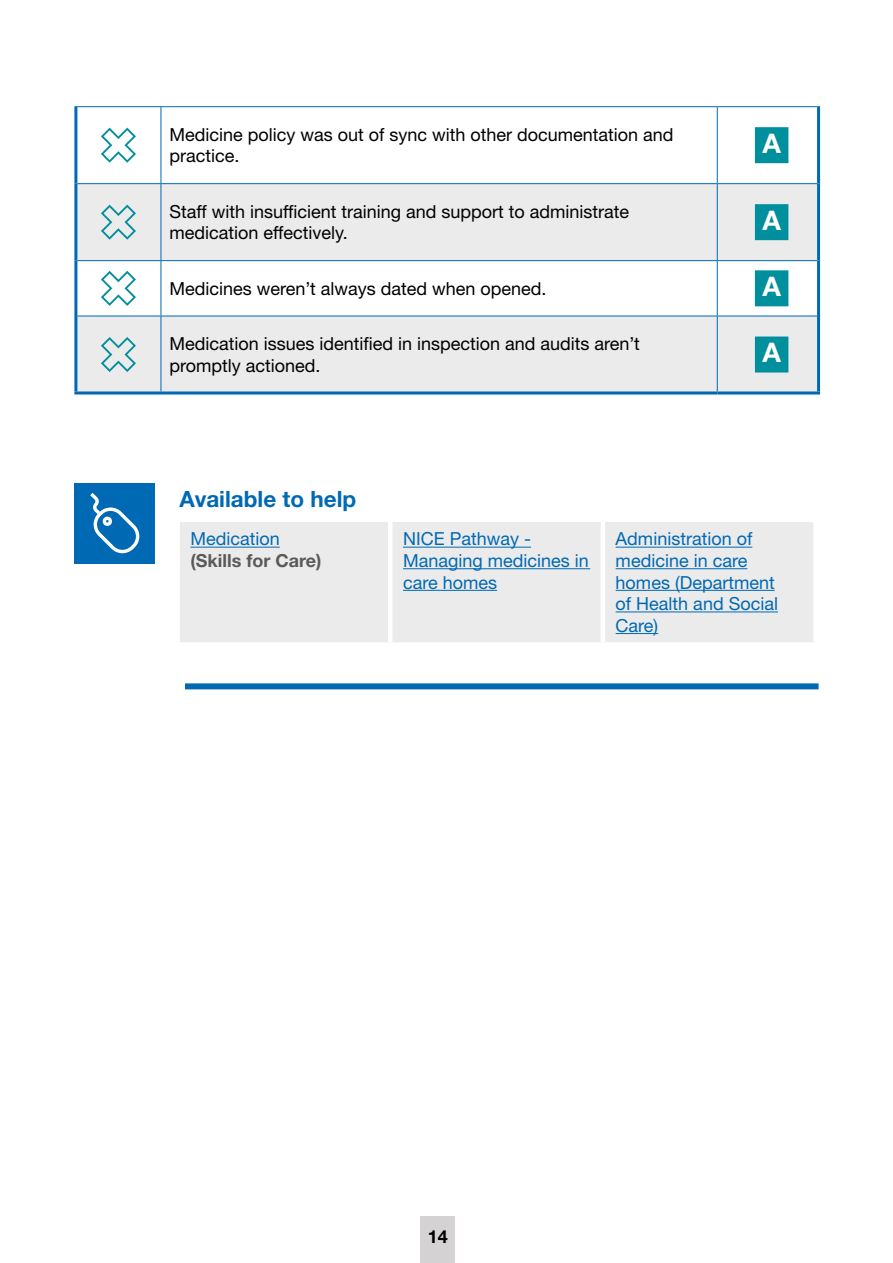
<style>
.page{position:relative;width:893px;height:1263px;background:#fff}
.page>*{position:absolute;margin:0;border:0;box-sizing:border-box;transform-origin:0 0}
.t1{font:700 27px "Helvetica Neue LT Std";color:#fff}
.t2{font:700 22.5px "Helvetica Neue LT Std";color:#0069b3}
.t3{font:18px/21.6px "Helvetica Neue LT Std";color:#000}
.t4{font:18px/21.6px "Helvetica Neue LT Std";color:#0069b3}
.t5{font:700 18px "Helvetica Neue LT Std";color:#5c5a59}
.t6{font:700 18px "Helvetica Neue LT Std";color:#000}
</style>
<div class="page">
<div style="left:421px;top:1216px;width:34px;height:47px;background:#d4d2d2"></div>
<div style="left:74px;top:483px;width:81px;height:80px;background:#0069b3"></div>
<svg style="left:90px;top:493px;width:49px;height:60px"></svg>
<div style="left:180px;top:522px;width:633px;height:120px;background:#ecebeb"></div>
<hr style="left:388px;top:522px;width:4px;height:120px;background:#fff">
<hr style="left:601px;top:522px;width:4px;height:120px;background:#fff">
<hr style="left:190px;top:547px;width:90px;height:1px;background:#0069b3">
<hr style="left:403px;top:547px;width:128px;height:1px;background:#0069b3">
<hr style="left:403px;top:568px;width:187px;height:1px;background:#0069b3">
<hr style="left:403px;top:590px;width:94px;height:1px;background:#0069b3">
<hr style="left:616px;top:547px;width:136px;height:1px;background:#0069b3">
<hr style="left:616px;top:568px;width:131px;height:1px;background:#0069b3">
<hr style="left:616px;top:590px;width:159px;height:1px;background:#0069b3">
<hr style="left:616px;top:611px;width:162px;height:1px;background:#0069b3">
<hr style="left:616px;top:633px;width:42px;height:1px;background:#0069b3">
<div style="left:185px;top:683px;width:634px;height:6px;background:#0069b3"></div>
<svg style="left:77px;top:184px;width:740px;height:207px;fill:#ecebeb"></svg>
<hr style="left:74px;top:107px;width:3px;height:77px;background:#0069b3">
<hr style="left:817px;top:107px;width:3px;height:77px;background:#0069b3">
<hr style="left:74px;top:184px;width:3px;height:77px;background:#0069b3">
<hr style="left:817px;top:184px;width:3px;height:77px;background:#0069b3">
<hr style="left:74px;top:261px;width:3px;height:55px;background:#0069b3">
<hr style="left:817px;top:261px;width:3px;height:55px;background:#0069b3">
<hr style="left:74px;top:316px;width:3px;height:75px;background:#0069b3">
<hr style="left:817px;top:316px;width:3px;height:75px;background:#0069b3">
<hr style="left:74px;top:391px;width:87px;height:3px;background:#0069b3">
<hr style="left:161px;top:391px;width:556px;height:3px;background:#0069b3">
<hr style="left:717px;top:391px;width:103px;height:3px;background:#0069b3">
<hr style="left:74px;top:106px;width:87px;height:1px;background:#0069b3">
<hr style="left:161px;top:106px;width:556px;height:1px;background:#0069b3">
<hr style="left:161px;top:107px;width:1px;height:76px;background:#0069b3">
<hr style="left:717px;top:106px;width:103px;height:1px;background:#0069b3">
<hr style="left:717px;top:107px;width:1px;height:76px;background:#0069b3">
<hr style="left:77px;top:183px;width:84px;height:1px;background:#0069b3">
<hr style="left:161px;top:183px;width:556px;height:1px;background:#0069b3">
<hr style="left:161px;top:184px;width:1px;height:76px;background:#0069b3">
<hr style="left:717px;top:183px;width:100px;height:1px;background:#0069b3">
<hr style="left:717px;top:184px;width:1px;height:76px;background:#0069b3">
<hr style="left:77px;top:260px;width:84px;height:1px;background:#0069b3">
<hr style="left:161px;top:260px;width:556px;height:1px;background:#0069b3">
<hr style="left:161px;top:261px;width:1px;height:55px;background:#0069b3">
<hr style="left:717px;top:260px;width:100px;height:1px;background:#0069b3">
<hr style="left:717px;top:261px;width:1px;height:55px;background:#0069b3">
<hr style="left:77px;top:316px;width:84px;height:1px;background:#0069b3">
<hr style="left:161px;top:316px;width:556px;height:1px;background:#0069b3">
<hr style="left:161px;top:316px;width:1px;height:75px;background:#0069b3">
<hr style="left:717px;top:316px;width:100px;height:1px;background:#0069b3">
<hr style="left:717px;top:316px;width:1px;height:75px;background:#0069b3">
<svg style="left:101px;top:128px;width:35px;height:35px"></svg>
<div style="left:755px;top:127px;width:33px;height:36px;background:#008f9d"></div>
<svg style="left:101px;top:205px;width:35px;height:35px"></svg>
<div style="left:755px;top:204px;width:33px;height:36px;background:#008f9d"></div>
<svg style="left:101px;top:271px;width:35px;height:35px"></svg>
<div style="left:755px;top:270px;width:33px;height:36px;background:#008f9d"></div>
<svg style="left:101px;top:337px;width:35px;height:35px"></svg>
<div style="left:755px;top:336px;width:33px;height:36px;background:#008f9d"></div>
<p class="t3" style="left:169px;top:123px;width:506px">Medicine policy was out of sync with other documentation and practice.</p>
<h1 class="t1" style="left:762px;top:126px;width:20px">A</h1>
<p class="t3" style="left:169px;top:200px;width:461px">Staff with insufficient training and support to administrate medication effectively.</p>
<h1 class="t1" style="left:762px;top:203px;width:20px">A</h1>
<p class="t3" style="left:169px;top:277px;width:379px">Medicines weren’t always dated when opened.</p>
<h1 class="t1" style="left:762px;top:269px;width:20px">A</h1>
<p class="t3" style="left:169px;top:333px;width:472px">Medication issues identified in inspection and audits aren’t promptly actioned.</p>
<h1 class="t1" style="left:762px;top:336px;width:20px">A</h1>
<p class="t2" style="left:180px;top:485px;width:178px">Available to help</p>
<p class="t4" style="left:190px;top:528px;width:91px">Medication</p>
<p class="t5" style="left:190px;top:549px;width:132px">(Skills for Care)</p>
<p class="t4" style="left:403px;top:528px;width:187px">NICE Pathway -<br>Managing medicines in care homes</p>
<p class="t4" style="left:616px;top:528px;width:164px">Administration of medicine in care homes (Department of Health and Social<br>Care)</p>
<p class="t6" style="left:428px;top:1225px;width:22px">14</p>
</div>
